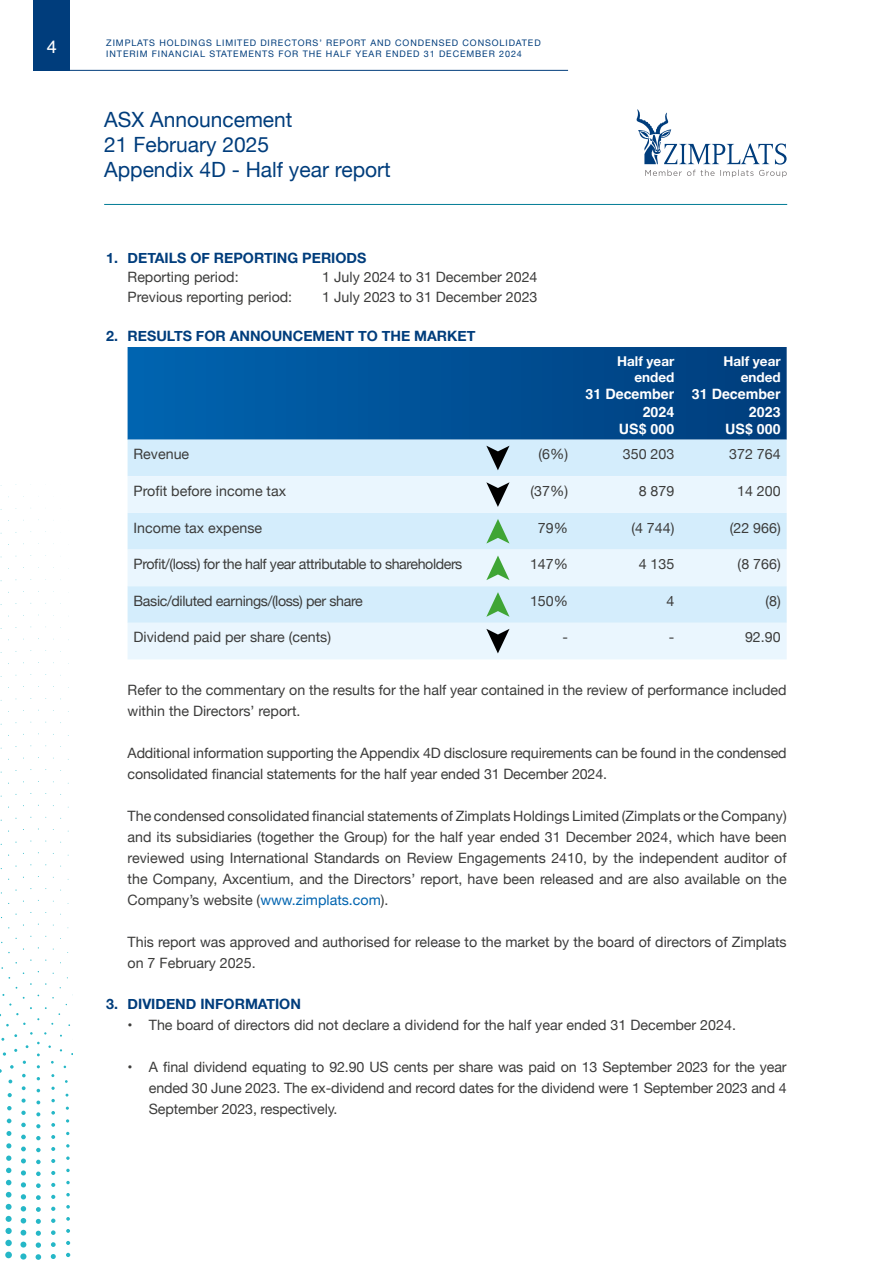
<style>
.page{position:relative;width:893px;height:1263px;background:#fff}
.page>*{position:absolute;margin:0;border:0;box-sizing:border-box;transform-origin:0 0}
.t1{font:21px/25.2px "Helvetica Neue";color:#003d7c}
.t2{font:18px "Helvetica";color:#fff}
.t3{font:14.25px/21px "Helvetica Neue";color:#3c3c3b}
.t4{font:700 14.25px "Helvetica Neue";color:#003d7c}
.t5{font:14.25px "Helvetica Neue";letter-spacing:-.03em;color:#3c3c3b}
.t6{font:700 14.25px/17.1px "Helvetica";color:#fff;text-align:right}
.t7{font:14.25px "Helvetica Neue";letter-spacing:-.025em;color:#3c3c3b}
.t8{font:700 13.5px/16.2px "Helvetica Neue";color:#fff;text-align:right}
.t9{font:9px "Helvetica Neue";letter-spacing:.1em;color:#003d7c}
.s1{color:#0064b0}
</style>
<div class="page">
<svg style="left:3px;top:1052px;width:3px;height:4px"></svg>
<svg style="left:10px;top:1065px;width:4px;height:4px"></svg>
<svg style="left:22px;top:1074px;width:4px;height:3px"></svg>
<svg style="left:51px;top:1086px;width:4px;height:4px"></svg>
<svg style="left:8px;top:1079px;width:4px;height:4px"></svg>
<svg style="left:22px;top:1086px;width:4px;height:4px"></svg>
<svg style="left:36px;top:1100px;width:4px;height:4px"></svg>
<svg style="left:51px;top:1099px;width:4px;height:3px"></svg>
<svg style="left:8px;top:1093px;width:4px;height:4px"></svg>
<svg style="left:22px;top:1098px;width:4px;height:5px"></svg>
<svg style="left:36px;top:1112px;width:4px;height:4px"></svg>
<svg style="left:51px;top:1111px;width:4px;height:3px"></svg>
<svg style="left:7px;top:1106px;width:5px;height:4px"></svg>
<svg style="left:21px;top:1111px;width:5px;height:4px"></svg>
<svg style="left:36px;top:1124px;width:4px;height:4px"></svg>
<svg style="left:51px;top:1123px;width:4px;height:4px"></svg>
<svg style="left:7px;top:1118px;width:4px;height:5px"></svg>
<svg style="left:21px;top:1123px;width:5px;height:4px"></svg>
<svg style="left:36px;top:1136px;width:5px;height:4px"></svg>
<svg style="left:51px;top:1135px;width:4px;height:4px"></svg>
<svg style="left:6px;top:1131px;width:5px;height:5px"></svg>
<svg style="left:21px;top:1134px;width:5px;height:5px"></svg>
<svg style="left:36px;top:1148px;width:5px;height:4px"></svg>
<svg style="left:51px;top:1147px;width:4px;height:4px"></svg>
<svg style="left:6px;top:1143px;width:5px;height:5px"></svg>
<svg style="left:21px;top:1146px;width:5px;height:5px"></svg>
<svg style="left:36px;top:1160px;width:5px;height:4px"></svg>
<svg style="left:51px;top:1159px;width:4px;height:4px"></svg>
<svg style="left:66px;top:1156px;width:4px;height:4px"></svg>
<svg style="left:6px;top:1155px;width:5px;height:6px"></svg>
<svg style="left:21px;top:1158px;width:5px;height:5px"></svg>
<svg style="left:36px;top:1171px;width:5px;height:5px"></svg>
<svg style="left:51px;top:1171px;width:4px;height:4px"></svg>
<svg style="left:66px;top:1169px;width:4px;height:3px"></svg>
<svg style="left:6px;top:1168px;width:5px;height:5px"></svg>
<svg style="left:21px;top:1170px;width:5px;height:5px"></svg>
<svg style="left:36px;top:1183px;width:5px;height:5px"></svg>
<svg style="left:51px;top:1183px;width:4px;height:4px"></svg>
<svg style="left:66px;top:1181px;width:4px;height:3px"></svg>
<svg style="left:6px;top:1180px;width:5px;height:5px"></svg>
<svg style="left:21px;top:1182px;width:5px;height:5px"></svg>
<svg style="left:36px;top:1195px;width:5px;height:5px"></svg>
<svg style="left:51px;top:1195px;width:4px;height:4px"></svg>
<svg style="left:66px;top:1193px;width:4px;height:3px"></svg>
<svg style="left:6px;top:1192px;width:6px;height:5px"></svg>
<svg style="left:21px;top:1194px;width:5px;height:5px"></svg>
<svg style="left:36px;top:1207px;width:5px;height:5px"></svg>
<svg style="left:51px;top:1207px;width:4px;height:4px"></svg>
<svg style="left:66px;top:1205px;width:4px;height:3px"></svg>
<svg style="left:6px;top:1204px;width:6px;height:6px"></svg>
<svg style="left:21px;top:1206px;width:5px;height:5px"></svg>
<svg style="left:36px;top:1219px;width:5px;height:5px"></svg>
<svg style="left:51px;top:1218px;width:4px;height:5px"></svg>
<svg style="left:66px;top:1217px;width:4px;height:4px"></svg>
<svg style="left:6px;top:1216px;width:6px;height:6px"></svg>
<svg style="left:21px;top:1218px;width:5px;height:5px"></svg>
<svg style="left:36px;top:1231px;width:5px;height:5px"></svg>
<svg style="left:51px;top:1230px;width:5px;height:5px"></svg>
<svg style="left:66px;top:1229px;width:4px;height:4px"></svg>
<svg style="left:6px;top:1228px;width:6px;height:6px"></svg>
<svg style="left:21px;top:1230px;width:5px;height:5px"></svg>
<svg style="left:36px;top:1242px;width:5px;height:6px"></svg>
<svg style="left:51px;top:1242px;width:5px;height:5px"></svg>
<svg style="left:66px;top:1241px;width:4px;height:4px"></svg>
<div style="left:5px;top:1240px;width:7px;height:6px;background:#25b7c7;border-radius:50%"></div>
<svg style="left:20px;top:1241px;width:6px;height:6px"></svg>
<svg style="left:36px;top:1254px;width:5px;height:6px"></svg>
<svg style="left:51px;top:1254px;width:5px;height:5px"></svg>
<svg style="left:66px;top:1253px;width:4px;height:4px"></svg>
<div style="left:5px;top:1251px;width:7px;height:7px;background:#25b7c7;border-radius:50%"></div>
<svg style="left:20px;top:1253px;width:6px;height:6px"></svg>
<div style="left:33px;top:0;width:37px;height:70px;background:#003d7c"></div>
<hr style="left:33px;top:70px;width:535px;height:1px;background:#003d7c">
<svg style="left:128px;top:347px;width:659px;height:93px;background:#015196"></svg>
<div style="left:128px;top:440px;width:659px;height:36px;background:#d4edfc"></div>
<svg style="left:128px;top:476px;width:659px;height:183px;background:#e1f2fd"></svg>
<svg style="left:486px;top:446px;width:23px;height:24px"></svg>
<svg style="left:486px;top:482px;width:23px;height:25px"></svg>
<svg style="left:486px;top:519px;width:23px;height:24px"></svg>
<svg style="left:486px;top:555px;width:23px;height:25px"></svg>
<svg style="left:486px;top:592px;width:23px;height:25px"></svg>
<svg style="left:486px;top:629px;width:23px;height:24px"></svg>
<svg style="left:636px;top:109px;width:151px;height:68px"></svg>
<hr style="left:104px;top:204px;width:683px;height:1px;background:#007b96">
<p class="t2" style="left:47px;top:33px;width:12px">4</p>
<p class="t9" style="left:106px;top:37px;width:436px">ZIMPLATS HOLDINGS LIMITED DIRECTORS’ REPORT AND CONDENSED CONSOLIDATED</p>
<p class="t9" style="left:106px;top:48px;width:417px">INTERIM FINANCIAL STATEMENTS FOR THE HALF YEAR ENDED 31 DECEMBER 2024</p>
<h1 class="t1" style="left:104px;top:108px;width:288px">ASX Announcement<br>21 February 2025<br>Appendix 4D - Half year report</h1>
<p class="t4" style="left:106px;top:247px;width:262px">1. DETAILS OF REPORTING PERIODS</p>
<p class="t3" style="left:128px;top:268px;width:113px">Reporting period:</p>
<p class="t3" style="left:322px;top:268px;width:217px">1 July 2024 to 31 December 2024</p>
<p class="t3" style="left:128px;top:287px;width:166px">Previous reporting period:</p>
<p class="t3" style="left:322px;top:287px;width:217px">1 July 2023 to 31 December 2023</p>
<p class="t4" style="left:106px;top:325px;width:371px">2. RESULTS FOR ANNOUNCEMENT TO THE MARKET</p>
<p class="t8" style="left:617px;top:354px;width:59px">Half year ended</p>
<p class="t6" style="left:586px;top:387px;width:90px">31 December<br>2024<br>US$ 000</p>
<p class="t8" style="left:723px;top:354px;width:59px">Half year ended</p>
<p class="t6" style="left:692px;top:387px;width:90px">31 December<br>2023<br>US$ 000</p>
<p class="t3" style="left:134px;top:444px;width:57px">Revenue</p>
<p class="t3" style="left:538px;top:444px;width:31px">(6%)</p>
<p class="t3" style="left:623px;top:444px;width:53px">350 203</p>
<p class="t3" style="left:729px;top:444px;width:53px">372 764</p>
<p class="t3" style="left:134px;top:481px;width:154px">Profit before income tax</p>
<p class="t3" style="left:531px;top:481px;width:39px">(37%)</p>
<p class="t3" style="left:639px;top:481px;width:37px">8 879</p>
<p class="t3" style="left:737px;top:481px;width:45px">14 200</p>
<p class="t3" style="left:134px;top:518px;width:130px">Income tax expense</p>
<p class="t3" style="left:538px;top:518px;width:32px">79%</p>
<p class="t3" style="left:631px;top:518px;width:45px">(4 744)</p>
<p class="t3" style="left:730px;top:518px;width:52px">(22 966)</p>
<p class="t5" style="left:134px;top:554px;width:330px">Profit/(loss) for the half year attributable to shareholders</p>
<p class="t3" style="left:530px;top:554px;width:40px">147%</p>
<p class="t3" style="left:639px;top:554px;width:37px">4 135</p>
<p class="t3" style="left:738px;top:554px;width:45px">(8 766)</p>
<p class="t7" style="left:134px;top:590px;width:231px">Basic/diluted earnings/(loss) per share</p>
<p class="t3" style="left:530px;top:591px;width:40px">150%</p>
<p class="t3" style="left:666px;top:591px;width:9px">4</p>
<p class="t3" style="left:765px;top:591px;width:17px">(8)</p>
<p class="t3" style="left:134px;top:628px;width:199px">Dividend paid per share (cents)</p>
<p class="t3" style="left:562px;top:628px;width:7px">-</p>
<p class="t3" style="left:669px;top:628px;width:7px">-</p>
<p class="t3" style="left:745px;top:628px;width:37px">92.90</p>
<p class="t3" style="left:128px;top:681px;width:661px">Refer to the commentary on the results for the half year contained in the review of performance included within the Directors’ report.</p>
<p class="t3" style="left:128px;top:744px;width:661px">Additional information supporting the Appendix 4D disclosure requirements can be found in the condensed consolidated financial statements for the half year ended 31 December 2024.</p>
<p class="t3" style="left:128px;top:807px;width:661px;text-align:justify">The condensed consolidated financial statements of Zimplats Holdings Limited (Zimplats or the Company) and its subsidiaries (together the Group) for the half year ended 31 December 2024, which have been reviewed using International Standards on Review Engagements 2410, by the independent auditor of the Company, Axcentium, and the Directors’ report, have been released and are also available on the Company’s website (<span class="s1">www.zimplats.com</span>).</p>
<p class="t3" style="left:128px;top:933px;width:661px">This report was approved and authorised for release to the market by the board of directors of Zimplats on 7 February 2025.</p>
<p class="t4" style="left:106px;top:993px;width:196px">3. DIVIDEND INFORMATION</p>
<p class="t3" style="left:128px;top:1015px;width:610px">• The board of directors did not declare a dividend for the half year ended 31 December 2024.</p>
<p class="t3" style="left:149px;top:1057px;width:639px;text-align:justify;text-indent:-21px">• A final dividend equating to 92.90 US cents per share was paid on 13 September 2023 for the year ended 30 June 2023. The ex-dividend and record dates for the dividend were 1 September 2023 and 4<br>September 2023, respectively.</p>
</div>
